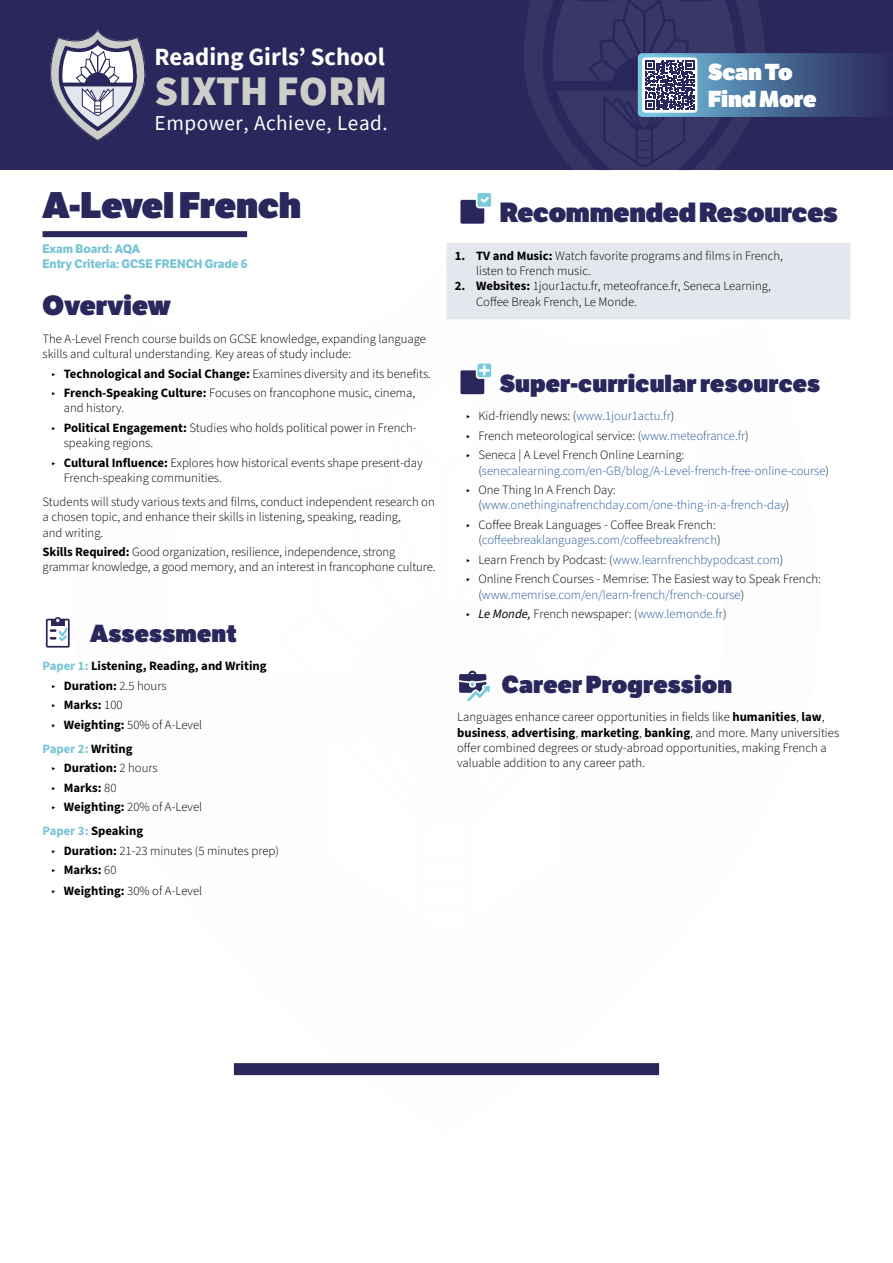
<style>
.page{position:relative;width:893px;height:1263px;background:#fff}
.page>*{position:absolute;margin:0;border:0;box-sizing:border-box;transform-origin:0 0}
.t1{font:900 42px "Source Sans Pro";letter-spacing:.005em;color:#cdcdc9}
.t2{font:800 36px "LFT Etica Display";color:#29275b}
.t3{font:800 27px "LFT Etica Display";letter-spacing:-.005em;color:#29275b}
.t4{font:700 24.75px "Source Sans Pro";color:#fff}
.t5{font:800 24px "LFT Etica Display";letter-spacing:.01em;color:#29275b}
.t6{font:800 22.5px/27px "LFT Etica Display";color:#fff}
.t7{font:21.15px "Source Sans Pro";letter-spacing:.025em;color:#fff}
.t8{font:12.75px/15.3px "Source Sans 3";color:#000}
.t9{font:12.75px/19.5px "Source Sans 3";color:#275b9b}
.t10{font:700 12.75px/19.5px "Source Sans 3";color:#000}
.t11{font:700 12px/14.4px "LFT Etica";color:#75c3d4}
.s1{font-weight:700}
.s2{color:#75c3d4}
.s3{font-weight:400}
.s4{font-weight:700;color:#75c3d4}
.s5{color:#275b9b}
.s6{color:#000}
.s7{font-style:italic;color:#000}
</style>
<div class="page">
<div style="left:0;top:0;width:893px;height:170px;background:#29275b"></div>
<svg style="left:50px;top:29px;width:96px;height:112px"></svg>
<svg style="left:524px;top:0;width:352px;height:170px"></svg>
<div style="left:43px;top:231px;width:204px;height:6px;background:#29275b"></div>
<svg style="left:46px;top:619px;width:24px;height:29px"></svg>
<div style="left:460px;top:200px;width:24px;height:24px;background:#29275b;border-radius:2px"></div>
<svg style="left:476px;top:193px;width:16px;height:15px"></svg>
<div style="left:234px;top:1063px;width:425px;height:12px;background:#29275b"></div>
<div style="left:446px;top:243px;width:404px;height:76px;background:#e5e7ef"></div>
<div style="left:460px;top:370px;width:24px;height:24px;background:#29275b;border-radius:2px"></div>
<svg style="left:476px;top:363px;width:16px;height:16px"></svg>
<h3 class="t4" style="left:155px;top:40px;width:232px">Reading Girls’ School</h3>
<h1 class="t1" style="left:155px;top:62px;width:234px">SIXTH FORM</h1>
<h3 class="t7" style="left:155px;top:109px;width:235px">Empower, Achieve, Lead.</h3>
<h3 class="t6" style="left:708px;top:58px;width:110px">Scan To<br>Find More</h3>
<h2 class="t2" style="left:43px;top:182px;width:260px">A-Level French</h2>
<p class="t11" style="left:43px;top:242px;width:207px">Exam Board: AQA<br>Entry Criteria: GCSE FRENCH Grade 6</p>
<h3 class="t3" style="left:43px;top:288px;width:130px">Overview</h3>
<p class="t8" style="left:43px;top:331px;width:385px">The A-Level French course builds on GCSE knowledge, expanding language skills and cultural understanding. Key areas of study include:</p>
<p class="t8" style="left:52px;top:364px;width:381px;line-height:19.5px">‣ <span class="s1">Technological and Social Change:</span> Examines diversity and its benefits. ‣ <span class="s1">French-Speaking Culture:</span> Focuses on francophone music, cinema,</p>
<p class="t8" style="left:52px;top:399px;width:366px;line-height:19.5px;text-indent:12px">and history.<br>‣ <span class="s1">Political Engagement:</span> Studies who holds political power in French-</p>
<p class="t8" style="left:52px;top:433px;width:372px;line-height:19.5px;text-indent:12px">speaking regions.<br>‣ <span class="s1">Cultural Influence:</span> Explores how historical events shape present-day</p>
<p class="t8" style="left:43px;top:466px;width:394px;line-height:23.9px;text-indent:21px">French-speaking communities.<br>Students will study various texts and films, conduct independent research on</p>
<p class="t8" style="left:43px;top:509px;width:360px">a chosen topic, and enhance their skills in listening, speaking, reading, and writing.</p>
<p class="t8" style="left:43px;top:544px;width:395px"><span class="s1">Skills Required:</span> Good organization, resilience, independence, strong grammar knowledge, a good memory, and an interest in francophone culture.</p>
<h3 class="t5" style="left:90px;top:619px;width:148px">Assessment</h3>
<p class="t10" style="left:52px;top:656px;width:216px;text-indent:-9px"><span class="s2">Paper 1:</span> Listening, Reading, and Writing <span class="s3">‣</span> Duration: <span class="s3">2.5 hours<br>‣</span> Marks: <span class="s3">100<br>‣</span> Weighting: <span class="s3">50% of A-Level</span></p>
<p class="t10" style="left:52px;top:739px;width:152px;text-indent:-9px"><span class="s2">Paper 2:</span> Writing<br><span class="s3">‣</span> Duration: <span class="s3">2 hours<br>‣</span> Marks: <span class="s3">80<br>‣</span> Weighting: <span class="s3">20% of A-Level</span></p>
<p class="t8" style="left:52px;top:821px;width:229px;line-height:19.8px;text-indent:-9px"><span class="s4">Paper 3:</span> <span class="s1">Speaking<br></span>‣ <span class="s1">Duration:</span> 21-23 minutes (5 minutes prep) ‣ <span class="s1">Marks:</span> 60<br>‣ <span class="s1">Weighting:</span> 30% of A-Level</p>
<h3 class="t3" style="left:500px;top:195px;width:339px">Recommended Resources</h3>
<p class="t8" style="left:476px;top:248px;width:308px;text-indent:-21px"><span class="s1">1. TV and Music:</span> Watch favorite programs and films in French, listen to French music.</p>
<p class="t8" style="left:476px;top:279px;width:296px;text-indent:-21px"><span class="s1">2. Websites:</span> 1jour1actu.fr, meteofrance.fr, Seneca Learning,<br>Coffee Break French, Le Monde.</p>
<h3 class="t5" style="left:500px;top:368px;width:322px">Super-curricular resources</h3>
<p class="t8" style="left:466px;top:406px;width:284px;line-height:19.5px">‣ Kid-friendly news: (<span class="s5">www.1jour1actu.fr</span>)<br>‣ French meteorological service: (<span class="s5">www.meteofrance.fr</span>) ‣ Seneca | A Level French Online Learning:</p>
<p class="t9" style="left:466px;top:461px;width:364px;text-indent:12px"><span class="s6">(</span>senecalearning.com/en-GB/blog/A-Level-french-free-online-course<span class="s6">) ‣ One Thing In A French Day:</span></p>
<p class="t9" style="left:466px;top:495px;width:325px;text-indent:12px"><span class="s6">(</span>www.onethinginafrenchday.com/one-thing-in-a-french-day<span class="s6">) ‣ Coffee Break Languages - Coffee Break French:</span></p>
<p class="t8" style="left:466px;top:530px;width:356px;line-height:19.5px;text-indent:12px">(<span class="s5">coffeebreaklanguages.com/coffeebreakfrench</span>)<br>‣ Learn French by Podcast: (<span class="s5">www.learnfrenchbypodcast.com</span>)<br>‣ Online French Courses - Memrise: The Easiest way to Speak French:</p>
<p class="t9" style="left:466px;top:585px;width:279px;text-indent:12px"><span class="s6">(</span>www.memrise.com/en/learn-french/french-course<span class="s6">) ‣</span> <span class="s7">Le Monde,</span> <span class="s6">French newspaper: (</span>www.lemonde.fr<span class="s6">)</span></p>
<h3 class="t5" style="left:502px;top:670px;width:232px">Career Progression</h3>
<p class="t8" style="left:457px;top:710px;width:384px">Languages enhance career opportunities in fields like <span class="s1">humanities</span>, <span class="s1">law</span>, <span class="s1">business</span>, <span class="s1">advertising</span>, <span class="s1">marketing</span>, <span class="s1">banking</span>, and more. Many universities offer combined degrees or study-abroad opportunities, making French a valuable addition to any career path.</p>
</div>
